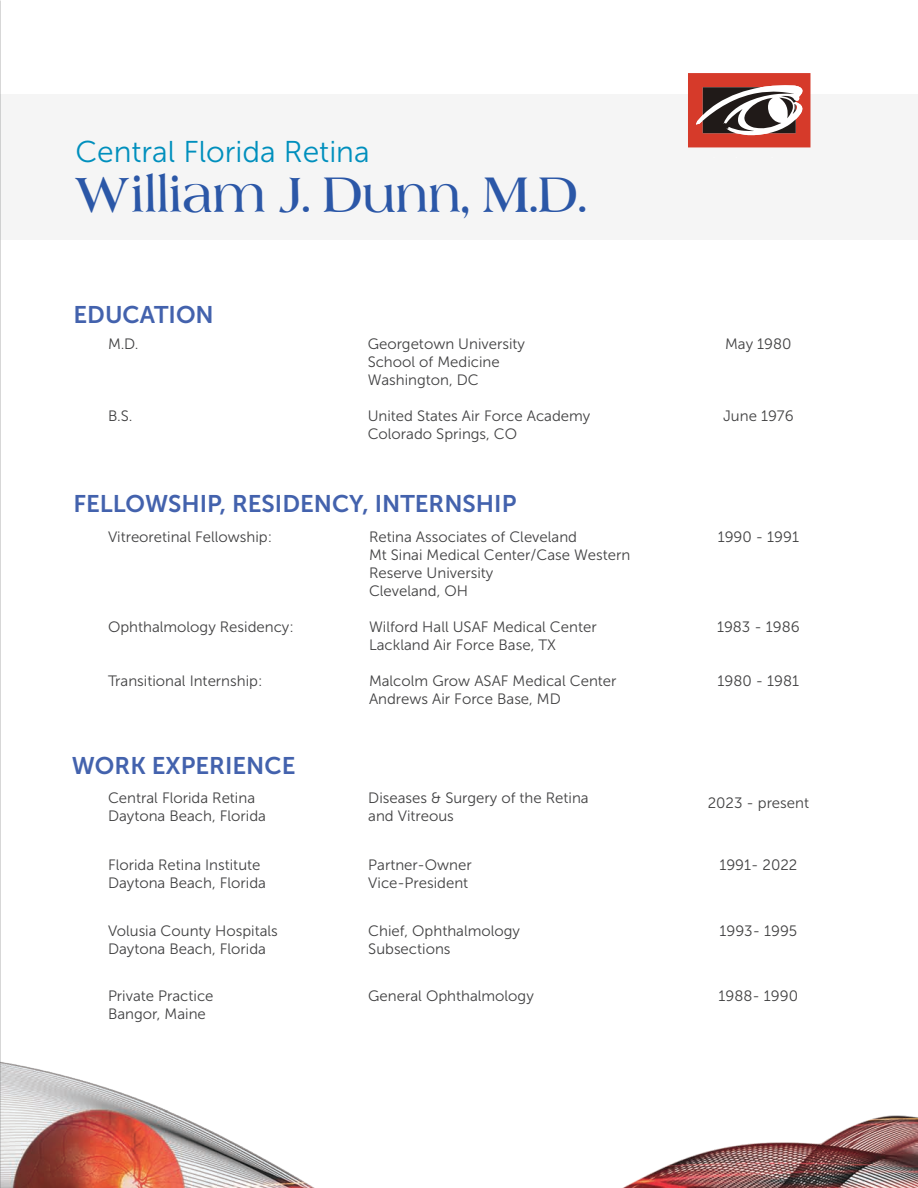
<style>
.page{position:relative;width:918px;height:1188px;background:#fff}
.page>*{position:absolute;margin:0;border:0;box-sizing:border-box;transform-origin:0 0}
.t1{font:700 45px "Americana";color:#2b57a7}
.t2{font:30px "Museo Sans 300";color:#008fbd}
.t3{font:24px "Museo Sans 700";color:#4362ad}
.t4{font:15px/18px "Museo Sans 300";color:#414142}
</style>
<div class="page">
<img style="left:0;top:1027px;width:918px;height:161px">
<div style="left:0;top:94px;width:918px;height:145px;background:#f5f5f5"></div>
<svg style="left:688px;top:73px;width:122px;height:74px"></svg>
<p class="t2" style="left:75px;top:136px;width:296px">Central Florida Retina</p>
<p class="t1" style="left:75px;top:165px;width:513px">William J. Dunn, M.D.</p>
<p class="t3" style="left:74px;top:301px;width:142px">EDUCATION</p>
<p class="t4" style="left:108px;top:335px;width:32px">M.D.</p>
<p class="t4" style="left:108px;top:407px;width:26px">B.S.</p>
<p class="t4" style="left:368px;top:335px;width:159px">Georgetown University</p>
<p class="t4" style="left:368px;top:353px;width:134px">School of Medicine</p>
<p class="t4" style="left:368px;top:371px;width:113px">Washington, DC</p>
<p class="t4" style="left:368px;top:407px;width:224px">United States Air Force Academy</p>
<p class="t4" style="left:368px;top:425px;width:151px">Colorado Springs, CO</p>
<p class="t4" style="left:725px;top:335px;width:68px">May 1980</p>
<p class="t4" style="left:723px;top:407px;width:72px">June 1976</p>
<p class="t3" style="left:74px;top:490px;width:444px">FELLOWSHIP, RESIDENCY, INTERNSHIP</p>
<p class="t4" style="left:108px;top:528px;width:166px">Vitreoretinal Fellowship:</p>
<p class="t4" style="left:108px;top:618px;width:187px">Ophthalmology Residency:</p>
<p class="t4" style="left:108px;top:672px;width:156px">Transitional Internship:</p>
<p class="t4" style="left:369px;top:528px;width:210px">Retina Associates of Cleveland</p>
<p class="t4" style="left:369px;top:546px;width:263px">Mt Sinai Medical Center/Case Western<br>Reserve University</p>
<p class="t4" style="left:369px;top:582px;width:101px">Cleveland, OH</p>
<p class="t4" style="left:369px;top:618px;width:229px">Wilford Hall USAF Medical Center</p>
<p class="t4" style="left:369px;top:636px;width:189px">Lackland Air Force Base, TX</p>
<p class="t4" style="left:369px;top:672px;width:249px">Malcolm Grow ASAF Medical Center</p>
<p class="t4" style="left:369px;top:690px;width:193px">Andrews Air Force Base, MD</p>
<p class="t4" style="left:718px;top:528px;width:83px">1990 - 1991</p>
<p class="t4" style="left:717px;top:618px;width:84px">1983 - 1986</p>
<p class="t4" style="left:718px;top:672px;width:83px">1980 - 1981</p>
<p class="t3" style="left:72px;top:753px;width:225px">WORK EXPERIENCE</p>
<p class="t4" style="left:108px;top:789px;width:149px">Central Florida Retina</p>
<p class="t4" style="left:108px;top:807px;width:159px">Daytona Beach, Florida</p>
<p class="t4" style="left:368px;top:789px;width:222px">Diseases &amp; Surgery of the Retina</p>
<p class="t4" style="left:368px;top:807px;width:87px">and Vitreous</p>
<p class="t4" style="left:708px;top:794px;width:103px">2023 - present</p>
<p class="t4" style="left:108px;top:856px;width:154px">Florida Retina Institute</p>
<p class="t4" style="left:108px;top:874px;width:159px">Daytona Beach, Florida</p>
<p class="t4" style="left:368px;top:856px;width:105px">Partner-Owner</p>
<p class="t4" style="left:368px;top:874px;width:102px">Vice-President</p>
<p class="t4" style="left:719px;top:856px;width:80px">1991- 2022</p>
<p class="t4" style="left:108px;top:922px;width:171px">Volusia County Hospitals</p>
<p class="t4" style="left:108px;top:940px;width:159px">Daytona Beach, Florida</p>
<p class="t4" style="left:108px;top:987px;width:107px">Private Practice</p>
<p class="t4" style="left:108px;top:1005px;width:99px">Bangor, Maine</p>
<p class="t4" style="left:368px;top:922px;width:153px">Chief, Ophthalmology</p>
<p class="t4" style="left:368px;top:940px;width:84px">Subsections</p>
<p class="t4" style="left:368px;top:987px;width:167px">General Ophthalmology</p>
<p class="t4" style="left:719px;top:922px;width:79px">1993- 1995</p>
<p class="t4" style="left:719px;top:987px;width:81px">1988- 1990</p>
</div>
